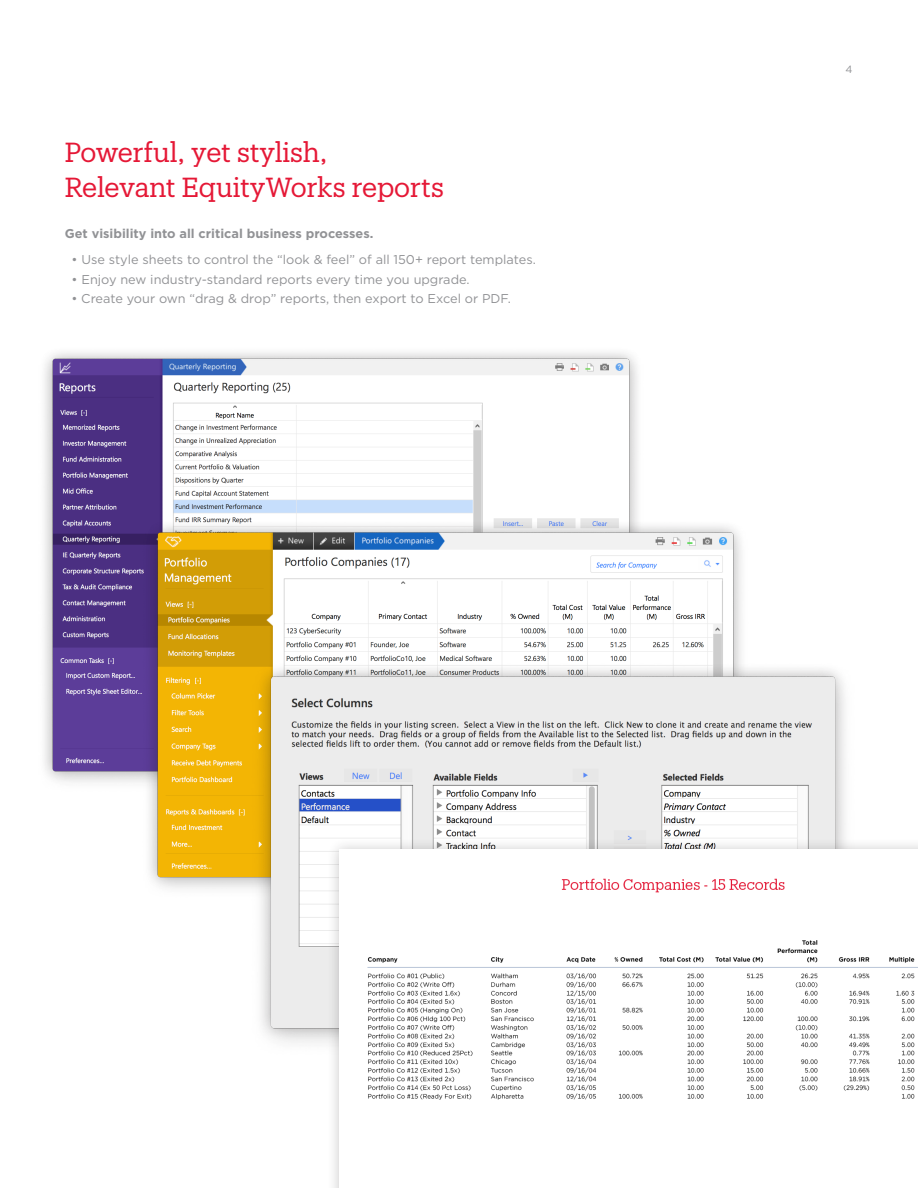
<style>
.page{position:relative;width:918px;height:1188px;background:#fff}
.page>*{position:absolute;margin:0;border:0;box-sizing:border-box;transform-origin:0 0}
.t1{font:27px/34.5px "Produkt";letter-spacing:-.005em;color:#e51836}
.t2{font:12.75px "Gotham";color:#919295}
.t3{font:700 12.75px "Gotham";color:#919295}
.t4{font:10.5px "Gotham";color:#919295}
</style>
<div class="page">
<img style="left:44px;top:352px;width:594px;height:430px">
<img style="left:139px;top:518px;width:603px;height:371px">
<img style="left:246px;top:659px;width:599px;height:384px">
<div style="left:327px;top:837px;width:591px;height:351px;background:#231f20;opacity:.25"></div>
<img style="left:339px;top:850px;width:579px;height:338px">
<p class="t1" style="left:65px;top:134px;width:381px">Powerful, yet stylish,<br>Relevant EquityWorks reports</p>
<p class="t3" style="left:65px;top:225px;width:310px">Get visibility into all critical business processes.</p>
<p class="t2" style="left:72px;top:252px;width:466px">• Use style sheets to control the “look &amp; feel” of all 150+ report templates.</p>
<p class="t2" style="left:72px;top:271px;width:400px">• Enjoy new industry-standard reports every time you upgrade.</p>
<p class="t2" style="left:72px;top:291px;width:441px">• Create your own “drag &amp; drop” reports, then export to Excel or PDF.</p>
<p class="t4" style="left:846px;top:63px;width:9px">4</p>
</div>
